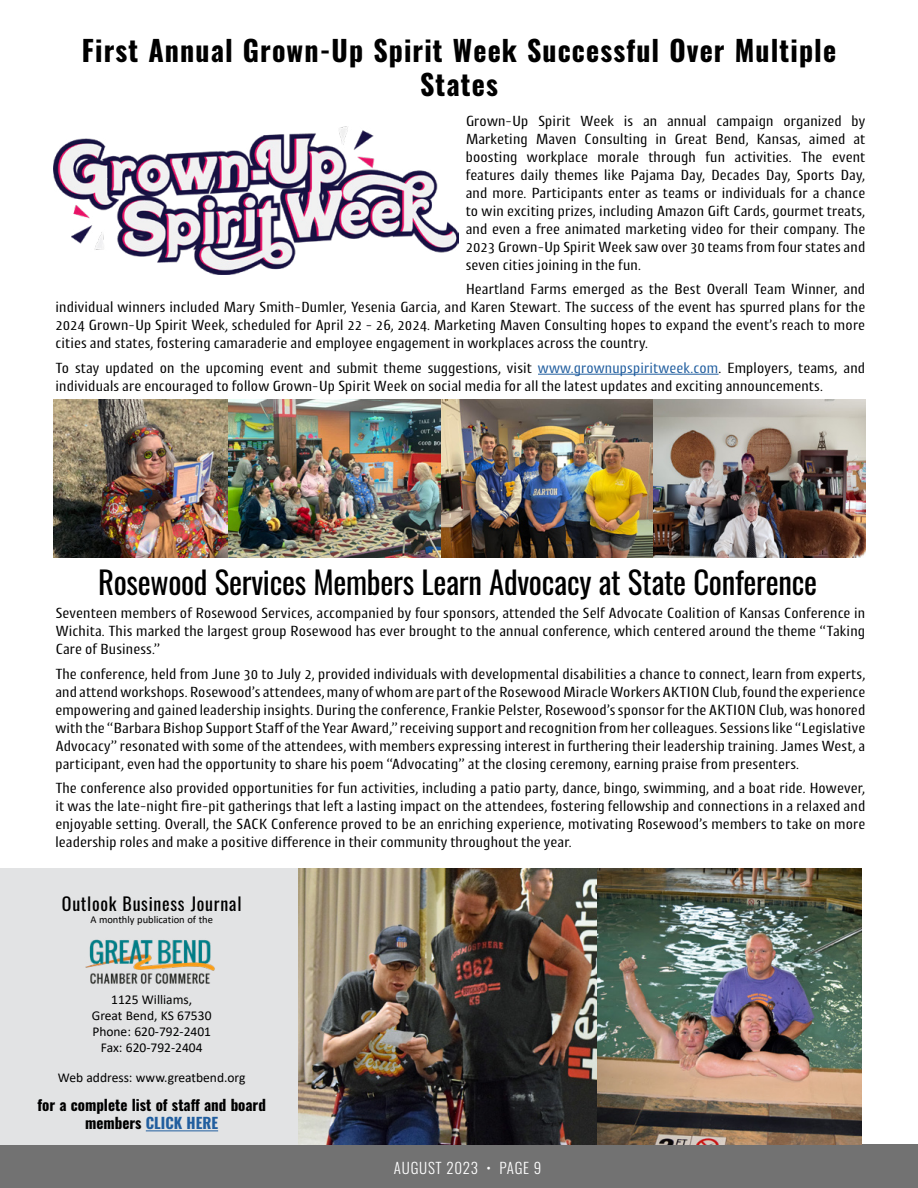
<style>
.page{position:relative;width:918px;height:1188px;background:#fff}
.page>*{position:absolute;margin:0;border:0;box-sizing:border-box;transform-origin:0 0}
.t1{font:31.5px "Oswald";letter-spacing:-.01em;color:#000}
.t2{font:700 28.5px/34.2px "Oswald";letter-spacing:.04em;color:#000;text-align:center}
.t3{font:18px "Oswald";letter-spacing:.04em;color:#000}
.t4{font:15px/18px "Cantiga";color:#000;text-align:justify}
.t5{font:700 15px/18px "Oswald";color:#000;text-align:center}
.t6{font:300 15px "Oswald";letter-spacing:.05em;color:#fff}
.t7{font:13.5px/16.2px "Calibri";color:#000;text-align:center}
.t8{font:10.5px "Calibri";color:#000}
.s1{color:#215e9f}
</style>
<div class="page">
<div style="left:0;top:1145px;width:918px;height:43px;background:#727272"></div>
<hr style="left:538px;top:374px;width:181px;height:1px;background:#215e9f">
<div style="left:0;top:868px;width:299px;height:277px;background:#e2e3e4"></div>
<hr style="left:146px;top:1130px;width:72px;height:1px;background:#215e9f">
<img style="left:85px;top:939px;width:130px;height:45px">
<img style="left:53px;top:127px;width:406px;height:148px">
<img style="left:53px;top:400px;width:812px;height:157px">
<img style="left:299px;top:868px;width:563px;height:276px">
<h2 class="t2" style="left:82px;top:35px;width:756px">First Annual Grown-Up Spirit Week Successful Over Multiple<br>States</h2>
<p class="t4" style="left:466px;top:111px;width:401px">Grown-Up Spirit Week is an annual campaign organized by Marketing Maven Consulting in Great Bend, Kansas, aimed at boosting workplace morale through fun activities. The event features daily themes like Pajama Day, Decades Day, Sports Day, and more. Participants enter as teams or individuals for a chance to win exciting prizes, including Amazon Gift Cards, gourmet treats, and even a free animated marketing video for their company. The 2023 Grown-Up Spirit Week saw over 30 teams from four states and seven cities joining in the fun.</p>
<p class="t4" style="left:55px;top:280px;width:812px;text-indent:410px">Heartland Farms emerged as the Best Overall Team Winner, and individual winners included Mary Smith-Dumler, Yesenia Garcia, and Karen Stewart. The success of the event has spurred plans for the 2024 Grown-Up Spirit Week, scheduled for April 22 - 26, 2024. Marketing Maven Consulting hopes to expand the event’s reach to more cities and states, fostering camaraderie and employee engagement in workplaces across the country.</p>
<p class="t4" style="left:55px;top:358px;width:811px">To stay updated on the upcoming event and submit theme suggestions, visit <span class="s1">www.grownupspiritweek.com</span>. Employers, teams, and individuals are encouraged to follow Grown-Up Spirit Week on social media for all the latest updates and exciting announcements.</p>
<h1 class="t1" style="left:98px;top:554px;width:721px">Rosewood Services Members Learn Advocacy at State Conference</h1>
<p class="t4" style="left:55px;top:604px;width:811px">Seventeen members of Rosewood Services, accompanied by four sponsors, attended the Self Advocate Coalition of Kansas Conference in Wichita. This marked the largest group Rosewood has ever brought to the annual conference, which centered around the theme “Taking Care of Business.”</p>
<p class="t4" style="left:55px;top:664px;width:812px">The conference, held from June 30 to July 2, provided individuals with developmental disabilities a chance to connect, learn from experts, and attend workshops. Rosewood’s attendees, many of whom are part of the Rosewood Miracle Workers AKTION Club, found the experience empowering and gained leadership insights. During the conference, Frankie Pelster, Rosewood’s sponsor for the AKTION Club, was honored with the “Barbara Bishop Support Staff of the Year Award,” receiving support and recognition from her colleagues. Sessions like “Legislative Advocacy” resonated with some of the attendees, with members expressing interest in furthering their leadership training. James West, a participant, even had the opportunity to share his poem “Advocating” at the closing ceremony, earning praise from presenters.</p>
<p class="t4" style="left:55px;top:779px;width:812px">The conference also provided opportunities for fun activities, including a patio party, dance, bingo, swimming, and a boat ride. However, it was the late-night fire-pit gatherings that left a lasting impact on the attendees, fostering fellowship and connections in a relaxed and enjoyable setting. Overall, the SACK Conference proved to be an enriching experience, motivating Rosewood’s members to take on more leadership roles and make a positive difference in their community throughout the year.</p>
<p class="t3" style="left:62px;top:888px;width:181px">Outlook Business Journal</p>
<p class="t8" style="left:90px;top:912px;width:124px">A monthly publication of the</p>
<p class="t7" style="left:92px;top:991px;width:121px">1125 Williams,<br>Great Bend, KS 67530<br>Phone: 620-792-2401<br>Fax: 620-792-2404</p>
<p class="t7" style="left:58px;top:1069px;width:189px">Web address: www.greatbend.org</p>
<p class="t5" style="left:37px;top:1097px;width:230px">for a complete list of staff and board members <span class="s1">CLICK HERE</span></p>
<p class="t6" style="left:394px;top:1155px;width:149px">AUGUST 2023 • PAGE 9</p>
</div>
